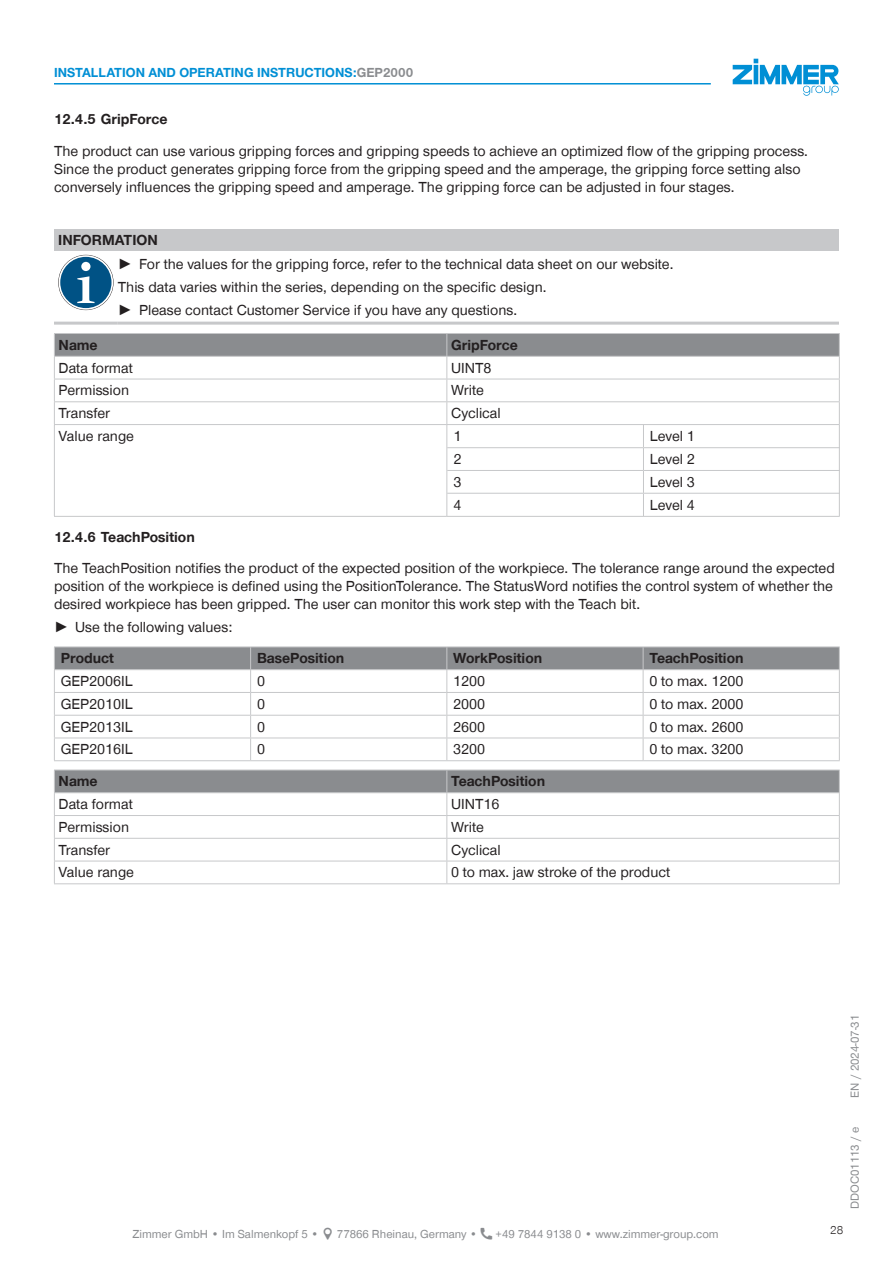
<style>
.page{position:relative;width:893px;height:1263px;background:#fff}
.page>*{position:absolute;margin:0;border:0;box-sizing:border-box;transform-origin:0 0}
.CB_AF_TD-Text{font:15px/18px "Zimmer Group Sans Global";color:#231f20}
.CB_AF_TD-Text-2{font:700 15px "Zimmer Group Sans Global";color:#231f20}
.CB_AF_TD-Tabelle-linksbuendig{font:15px "Zimmer Group Sans Global";color:#231f20}
.CB_AF_TD-Signalwort{font:700 15px "Zimmer Group Sans Global";color:#231f20}
.CB_AF_TD-Tabelle-linksbuendig-2{font:700 15px "Zimmer Group Sans Global";color:#231f20}
.CB_AF_TD-Kopfzeile{font:700 13.5px "Zimmer Group Sans Global";color:#008fd5}
.CB_AF_TD-Fusszeile{font:12px "Zimmer Group Sans Global";color:#8a8c8f}
.CB_AF_TD-Seitenrand{font:12px "Zimmer Group Sans";color:#8a8c8f}
.CB_AF_Seitenzahl_rechts{font:300 12px "Zimmer Group Sans";color:#231f20}
.s1{color:#8a8c8f}
.s2{font-family:"Zimmer Group Sans"}
</style>
<div class="page">
<svg style="left:733px;top:59px;width:106px;height:37px"></svg>
<div style="left:54px;top:229px;width:785px;height:22px;background:#c7c8ca"></div>
<hr style="left:54px;top:322px;width:64px;height:3px;background:#c7c8ca">
<hr style="left:118px;top:322px;width:721px;height:3px;background:#c7c8ca">
<svg style="left:58px;top:255px;width:56px;height:55px"></svg>
<svg style="left:59px;top:255px;width:54px;height:55px"></svg>
<div style="left:60px;top:257px;width:52px;height:51px;background:#005285;border-radius:50%"></div>
<svg style="left:77px;top:276px;width:18px;height:27px"></svg>
<div style="left:81px;top:262px;width:9px;height:9px;background:#fff;border-radius:50%"></div>
<hr style="left:54px;top:516px;width:393px;height:1px;background:#c7c8ca">
<hr style="left:447px;top:516px;width:393px;height:1px;background:#c7c8ca">
<svg style="left:54px;top:333px;width:786px;height:183px"></svg>
<hr style="left:643px;top:493px;width:197px;height:1px;background:#c7c8ca">
<hr style="left:54px;top:646px;width:197px;height:1px;background:#c7c8ca">
<hr style="left:251px;top:646px;width:196px;height:1px;background:#c7c8ca">
<hr style="left:447px;top:646px;width:196px;height:1px;background:#c7c8ca">
<hr style="left:643px;top:646px;width:197px;height:1px;background:#c7c8ca">
<svg style="left:54px;top:647px;width:786px;height:113px"></svg>
<hr style="left:54px;top:760px;width:197px;height:1px;background:#c7c8ca">
<hr style="left:251px;top:760px;width:196px;height:1px;background:#c7c8ca">
<hr style="left:447px;top:760px;width:196px;height:1px;background:#c7c8ca">
<hr style="left:643px;top:760px;width:197px;height:1px;background:#c7c8ca">
<svg style="left:54px;top:770px;width:786px;height:113px"></svg>
<hr style="left:54px;top:883px;width:393px;height:1px;background:#c7c8ca">
<hr style="left:447px;top:883px;width:393px;height:1px;background:#c7c8ca">
<hr style="left:54px;top:83px;width:657px;height:2px;background:#008fd5">
<p class="CB_AF_TD-Kopfzeile" style="left:54px;top:65px;width:361px">INSTALLATION AND OPERATING INSTRUCTIONS:<span class="s1">GEP2000</span></p>
<p class="CB_AF_TD-Text-2" style="left:54px;top:110px;width:115px">12.4.5 GripForce</p>
<p class="CB_AF_TD-Text" style="left:54px;top:141px;width:755px">The product can use various gripping forces and gripping speeds to achieve an optimized flow of the gripping process.<br>Since the product generates gripping force from the gripping speed and the amperage, the gripping force setting also conversely influences the gripping speed and amperage. The gripping force can be adjusted in four stages.</p>
<p class="CB_AF_TD-Signalwort" style="left:58px;top:231px;width:101px">INFORMATION</p>
<p class="CB_AF_TD-Text" style="left:118px;top:255px;width:557px"><span class="s2">►</span> For the values for the gripping force, refer to the technical data sheet on our website.</p>
<p class="CB_AF_TD-Text" style="left:118px;top:278px;width:430px">This data varies within the series, depending on the specific design.</p>
<p class="CB_AF_TD-Text" style="left:118px;top:300px;width:401px"><span class="s2">►</span> Please contact Customer Service if you have any questions.</p>
<p class="CB_AF_TD-Tabelle-linksbuendig-2" style="left:59px;top:336px;width:41px">Name</p>
<p class="CB_AF_TD-Text-2" style="left:451px;top:336px;width:68px">GripForce</p>
<p class="CB_AF_TD-Text" style="left:59px;top:358px;width:76px">Data format</p>
<p class="CB_AF_TD-Text" style="left:451px;top:358px;width:42px">UINT8</p>
<p class="CB_AF_TD-Text" style="left:59px;top:381px;width:72px">Permission</p>
<p class="CB_AF_TD-Text" style="left:451px;top:381px;width:34px">Write</p>
<p class="CB_AF_TD-Text" style="left:59px;top:404px;width:53px">Transfer</p>
<p class="CB_AF_TD-Text" style="left:451px;top:404px;width:51px">Cyclical</p>
<p class="CB_AF_TD-Text" style="left:59px;top:427px;width:77px">Value range</p>
<p class="CB_AF_TD-Text" style="left:454px;top:427px;width:9px">1</p>
<p class="CB_AF_TD-Text" style="left:650px;top:427px;width:47px">Level 1</p>
<p class="CB_AF_TD-Text" style="left:454px;top:450px;width:9px">2</p>
<p class="CB_AF_TD-Text" style="left:650px;top:450px;width:47px">Level 2</p>
<p class="CB_AF_TD-Text" style="left:454px;top:473px;width:9px">3</p>
<p class="CB_AF_TD-Text" style="left:650px;top:473px;width:47px">Level 3</p>
<p class="CB_AF_TD-Text" style="left:454px;top:495px;width:9px">4</p>
<p class="CB_AF_TD-Tabelle-linksbuendig" style="left:650px;top:496px;width:47px">Level 4</p>
<p class="CB_AF_TD-Text-2" style="left:54px;top:528px;width:142px">12.4.6 TeachPosition</p>
<p class="CB_AF_TD-Text" style="left:54px;top:559px;width:782px">The TeachPosition notifies the product of the expected position of the workpiece. The tolerance range around the expected position of the workpiece is defined using the PositionTolerance. The StatusWord notifies the control system of whether the desired workpiece has been gripped. The user can monitor this work step with the Teach bit.</p>
<p class="CB_AF_TD-Text" style="left:54px;top:617px;width:180px"><span class="s2">►</span> Use the following values:</p>
<p class="CB_AF_TD-Text-2" style="left:61px;top:649px;width:55px">Product</p>
<p class="CB_AF_TD-Text-2" style="left:257px;top:649px;width:89px">BasePosition</p>
<p class="CB_AF_TD-Text-2" style="left:453px;top:649px;width:91px">WorkPosition</p>
<p class="CB_AF_TD-Text-2" style="left:649px;top:649px;width:96px">TeachPosition</p>
<p class="CB_AF_TD-Text" style="left:61px;top:672px;width:74px">GEP2006IL</p>
<p class="CB_AF_TD-Text" style="left:257px;top:672px;width:9px">0</p>
<p class="CB_AF_TD-Text" style="left:453px;top:672px;width:33px">1200</p>
<p class="CB_AF_TD-Text" style="left:649px;top:672px;width:95px">0 to max. 1200</p>
<p class="CB_AF_TD-Tabelle-linksbuendig" style="left:61px;top:695px;width:74px">GEP2010IL</p>
<p class="CB_AF_TD-Text" style="left:257px;top:695px;width:9px">0</p>
<p class="CB_AF_TD-Text" style="left:453px;top:695px;width:33px">2000</p>
<p class="CB_AF_TD-Text" style="left:649px;top:695px;width:95px">0 to max. 2000</p>
<p class="CB_AF_TD-Tabelle-linksbuendig" style="left:61px;top:718px;width:74px">GEP2013IL</p>
<p class="CB_AF_TD-Text" style="left:257px;top:717px;width:9px">0</p>
<p class="CB_AF_TD-Text" style="left:453px;top:717px;width:33px">2600</p>
<p class="CB_AF_TD-Text" style="left:649px;top:717px;width:95px">0 to max. 2600</p>
<p class="CB_AF_TD-Tabelle-linksbuendig" style="left:61px;top:740px;width:74px">GEP2016IL</p>
<p class="CB_AF_TD-Text" style="left:257px;top:740px;width:9px">0</p>
<p class="CB_AF_TD-Text" style="left:453px;top:740px;width:33px">3200</p>
<p class="CB_AF_TD-Text" style="left:649px;top:740px;width:95px">0 to max. 3200</p>
<p class="CB_AF_TD-Tabelle-linksbuendig-2" style="left:59px;top:772px;width:41px">Name</p>
<p class="CB_AF_TD-Text-2" style="left:451px;top:772px;width:96px">TeachPosition</p>
<p class="CB_AF_TD-Text" style="left:59px;top:795px;width:76px">Data format</p>
<p class="CB_AF_TD-Text" style="left:451px;top:795px;width:50px">UINT16</p>
<p class="CB_AF_TD-Text" style="left:59px;top:818px;width:72px">Permission</p>
<p class="CB_AF_TD-Text" style="left:451px;top:818px;width:34px">Write</p>
<p class="CB_AF_TD-Text" style="left:59px;top:840px;width:53px">Transfer</p>
<p class="CB_AF_TD-Text" style="left:451px;top:840px;width:51px">Cyclical</p>
<p class="CB_AF_TD-Text" style="left:59px;top:863px;width:77px">Value range</p>
<p class="CB_AF_TD-Text" style="left:451px;top:863px;width:221px">0 to max. jaw stroke of the product</p>
<p class="CB_AF_TD-Seitenrand" style="left:847px;top:1097px;width:84px;rotate:-90deg">EN / 2024-07-31</p>
<p class="CB_AF_TD-Seitenrand" style="left:847px;top:1209px;width:83px;rotate:-90deg">DDOC01113 / e</p>
<p class="CB_AF_TD-Fusszeile" style="left:132px;top:1227px;width:188px">Zimmer GmbH • Im Salmenkopf 5 •</p>
<p class="CB_AF_TD-Fusszeile" style="left:337px;top:1227px;width:142px">77866 Rheinau, Germany •</p>
<p class="CB_AF_TD-Fusszeile" style="left:496px;top:1227px;width:225px">+49 7844 9138 0 • www.zimmer-group.com</p>
<p class="CB_AF_Seitenzahl_rechts" style="left:830px;top:1222px;width:15px">28</p>
</div>
